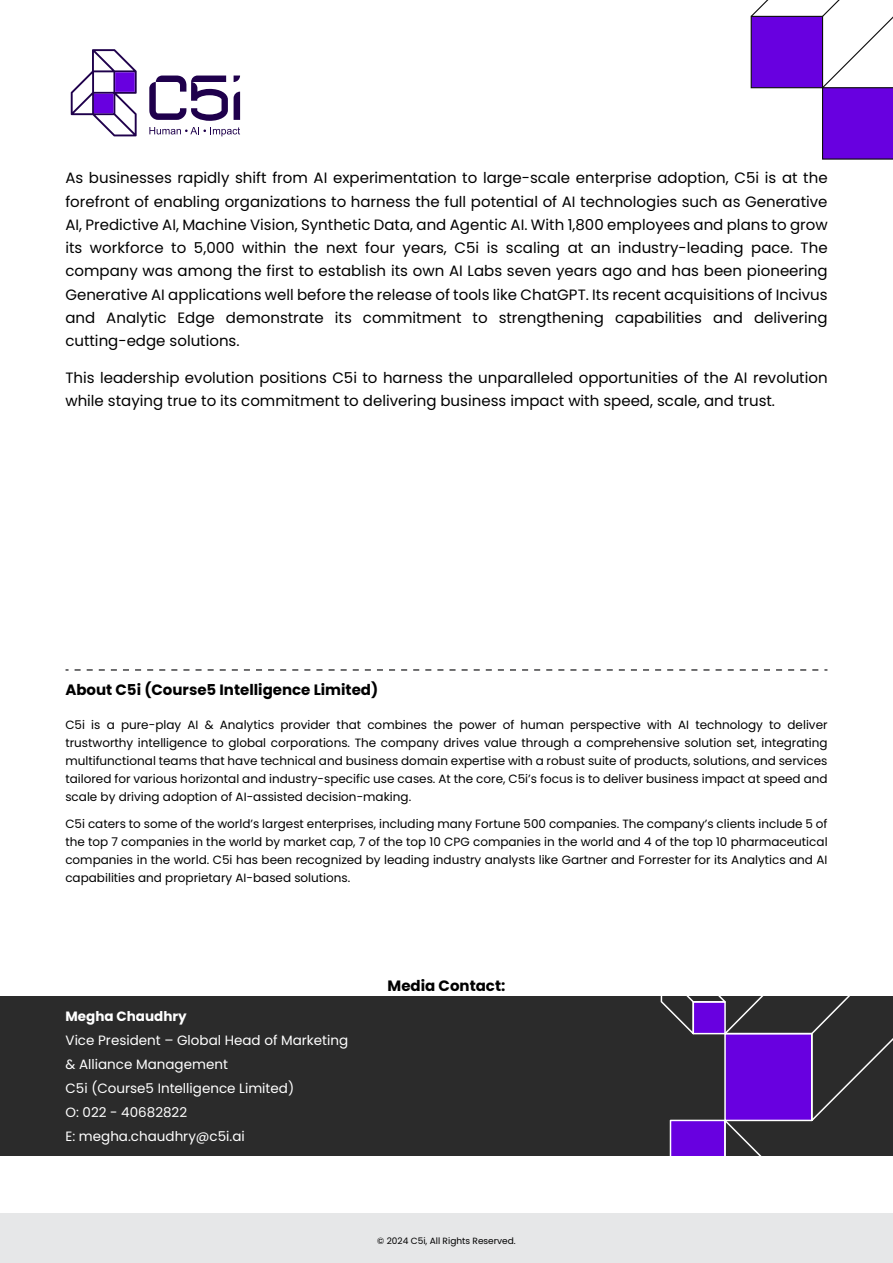
<style>
.page{position:relative;width:893px;height:1263px;background:#fff}
.page>*{position:absolute;margin:0;border:0;box-sizing:border-box;transform-origin:0 0}
.t1{font:15px/23.2px "Poppins";color:#000;text-align:justify}
.t2{font:700 15px "Poppins";color:#000}
.t3{font:13.5px/24px "Poppins";color:#fff}
.t4{font:700 13.5px "Poppins";color:#fff}
.t5{font:12px/18px "Poppins";color:#000;text-align:justify}
.t6{font:9px "Poppins";color:#000}
</style>
<div class="page">
<div style="left:0;top:1213px;width:893px;height:50px;background:#e6e7e8"></div>
<svg style="left:75px;top:669px;width:752px;height:2px"></svg>
<div style="left:0;top:996px;width:893px;height:160px;background:#2b2b2b"></div>
<svg style="left:660px;top:996px;width:233px;height:160px"></svg>
<svg style="left:71px;top:49px;width:66px;height:87px"></svg>
<div style="left:115px;top:72px;width:20px;height:20px;background:#6800e0"></div>
<div style="left:94px;top:94px;width:19px;height:19px;background:#6800e0"></div>
<svg style="left:234px;top:92px;width:6px;height:28px"></svg>
<svg style="left:149px;top:76px;width:79px;height:45px"></svg>
<svg style="left:234px;top:76px;width:6px;height:6px"></svg>
<svg style="left:149px;top:127px;width:91px;height:9px"></svg>
<svg style="left:750px;top:0;width:143px;height:160px"></svg>
<p class="t1" style="left:65px;top:167px;width:764px">As businesses rapidly shift from AI experimentation to large-scale enterprise adoption, C5i is at the forefront of enabling organizations to harness the full potential of AI technologies such as Generative AI, Predictive AI, Machine Vision, Synthetic Data, and Agentic AI. With 1,800 employees and plans to grow its workforce to 5,000 within the next four years, C5i is scaling at an industry-leading pace. The company was among the first to establish its own AI Labs seven years ago and has been pioneering Generative AI applications well before the release of tools like ChatGPT. Its recent acquisitions of Incivus and Analytic Edge demonstrate its commitment to strengthening capabilities and delivering cutting-edge solutions.</p>
<p class="t1" style="left:65px;top:366px;width:764px">This leadership evolution positions C5i to harness the unparalleled opportunities of the AI revolution while staying true to its commitment to delivering business impact with speed, scale, and trust.</p>
<p class="t2" style="left:65px;top:681px;width:314px">About C5i (Course5 Intelligence Limited)</p>
<p class="t5" style="left:65px;top:716px;width:764px">C5i is a pure-play AI &amp; Analytics provider that combines the power of human perspective with AI technology to deliver trustworthy intelligence to global corporations. The company drives value through a comprehensive solution set, integrating multifunctional teams that have technical and business domain expertise with a robust suite of products, solutions, and services tailored for various horizontal and industry-specific use cases. At the core, C5i’s focus is to deliver business impact at speed and scale by driving adoption of AI-assisted decision-making.</p>
<p class="t5" style="left:65px;top:815px;width:764px">C5i caters to some of the world’s largest enterprises, including many Fortune 500 companies. The company’s clients include 5 of the top 7 companies in the world by market cap, 7 of the top 10 CPG companies in the world and 4 of the top 10 pharmaceutical companies in the world. C5i has been recognized by leading industry analysts like Gartner and Forrester for its Analytics and AI capabilities and proprietary AI-based solutions.</p>
<p class="t4" style="left:66px;top:1008px;width:123px">Megha Chaudhry</p>
<p class="t3" style="left:66px;top:1028px;width:284px">Vice President – Global Head of Marketing &amp; Alliance Management<br>C5i (Course5 Intelligence Limited)<br>O: 022 - 40682822<br>E: megha.chaudhry@c5i.ai</p>
<p class="t2" style="left:388px;top:976px;width:119px">Media Contact:</p>
<p class="t6" style="left:377px;top:1235px;width:140px">© 2024 C5i, All Rights Reserved.</p>
</div>
